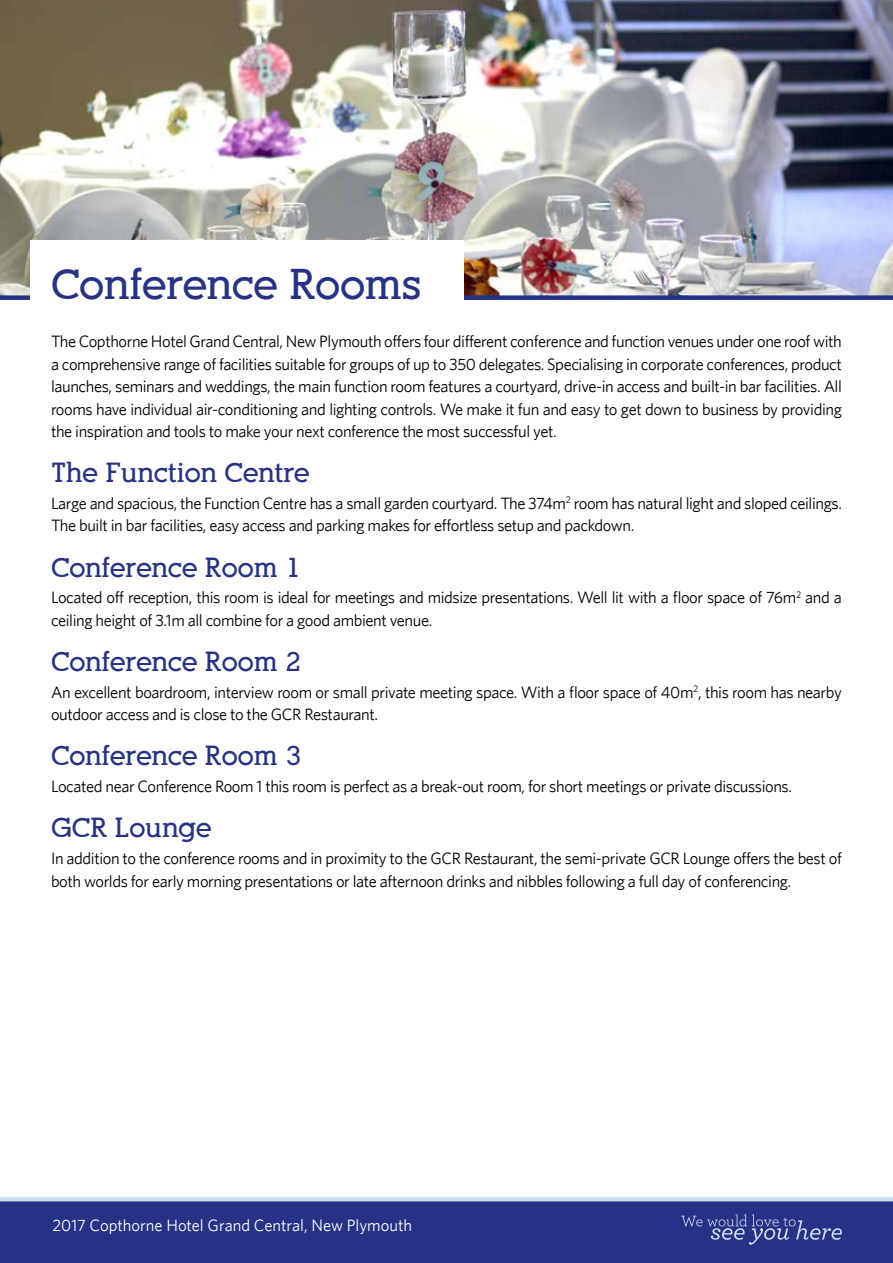
<style>
.page{position:relative;width:893px;height:1263px;background:#fff}
.page>*{position:absolute;margin:0;border:0;box-sizing:border-box;transform-origin:0 0}
.t1{font:700 42px "Alexandria FLF";letter-spacing:-.015em;color:#263286}
.t2{font:700 27px "Alexandria FLF";letter-spacing:-.01em;color:#263286}
.t3{font:16.5px/22.5px "Whitney HTF";letter-spacing:-.025em;color:#000}
.t4{font:16.5px "Whitney HTF";color:#fff}
</style>
<div class="page">
<img style="left:0;top:0;width:893px;height:295px">
<div style="left:0;top:295px;width:893px;height:5px;background:#263286"></div>
<div style="left:30px;top:241px;width:433px;height:86px;background:#fff"></div>
<div style="left:0;top:1200px;width:893px;height:63px;background:#263286"></div>
<svg style="left:681px;top:1214px;width:161px;height:31px"></svg>
<hr style="left:0;top:1197px;width:893px;height:4px;background:#cce0ef">
<h1 class="t1" style="left:51px;top:262px;width:371px">Conference Rooms</h1>
<p class="t3" style="left:51px;top:330px;width:792px;text-align:justify">The Copthorne Hotel Grand Central, New Plymouth offers four different conference and function venues under one roof with a comprehensive range of facilities suitable for groups of up to 350 delegates. Specialising in corporate conferences, product launches, seminars and weddings, the main function room features a courtyard, drive-in access and built-in bar facilities. All rooms have individual air-conditioning and lighting controls. We make it fun and easy to get down to business by providing the inspiration and tools to make your next conference the most successful yet.</p>
<h2 class="t2" style="left:51px;top:458px;width:260px">The Function Centre</h2>
<p class="t3" style="left:51px;top:492px;width:792px">Large and spacious, the Function Centre has a small garden courtyard. The 374m<sup>2</sup> room has natural light and sloped ceilings.<br>The built in bar facilities, easy access and parking makes for effortless setup and packdown.</p>
<h2 class="t2" style="left:51px;top:553px;width:251px">Conference Room 1</h2>
<p class="t3" style="left:51px;top:586px;width:792px">Located off reception, this room is ideal for meetings and midsize presentations. Well lit with a floor space of 76m<sup>2</sup> and a ceiling height of 3.1m all combine for a good ambient venue.</p>
<h2 class="t2" style="left:51px;top:647px;width:251px">Conference Room 2</h2>
<p class="t3" style="left:51px;top:680px;width:792px">An excellent boardroom, interview room or small private meeting space. With a floor space of 40m<sup>2</sup>, this room has nearby outdoor access and is close to the GCR Restaurant.</p>
<h2 class="t2" style="left:51px;top:742px;width:251px">Conference Room 3</h2>
<p class="t3" style="left:51px;top:775px;width:742px">Located near Conference Room 1 this room is perfect as a break-out room, for short meetings or private discussions.</p>
<h2 class="t2" style="left:51px;top:814px;width:162px">GCR Lounge</h2>
<p class="t3" style="left:51px;top:847px;width:792px">In addition to the conference rooms and in proximity to the GCR Restaurant, the semi-private GCR Lounge offers the best of both worlds for early morning presentations or late afternoon drinks and nibbles following a full day of conferencing.</p>
<p class="t4" style="left:52px;top:1215px;width:361px">2017 Copthorne Hotel Grand Central, New Plymouth</p>
</div>
